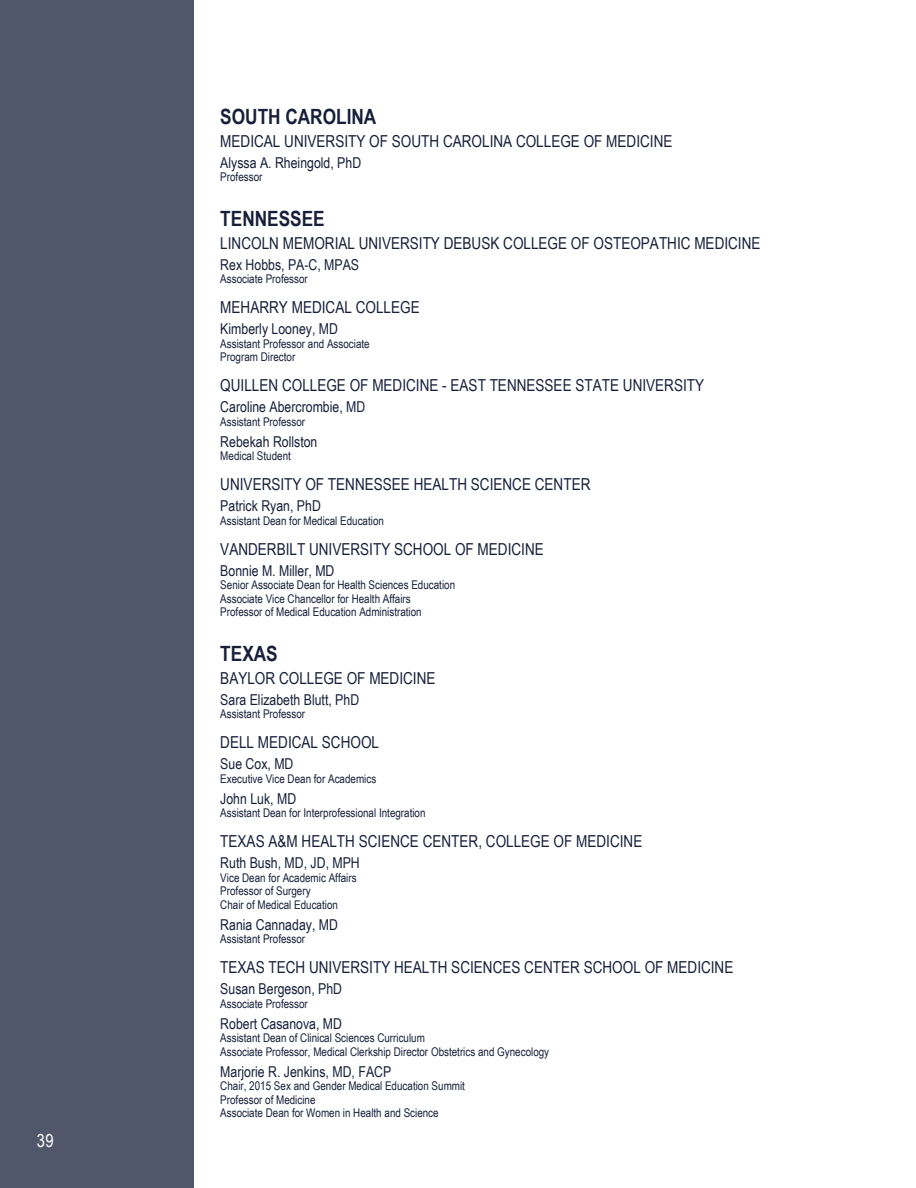
<style>
.page{position:relative;width:916px;height:1188px;background:#fff}
.page>*{position:absolute;margin:0;border:0;box-sizing:border-box;transform-origin:0 0}
.t1{font:700 21px "Arial Narrow";color:#171f3a}
.t2{font:18px "Arial Narrow";color:#fff}
.t3{font:16.5px "Arial Narrow";color:#171f3a}
.t4{font:15px "Arial Narrow";color:#171f3a}
.t5{font:12px/13.5px "Arial Narrow";color:#171f3a}
</style>
<div class="page">
<div style="left:0;top:0;width:193px;height:1188px;background:#51576b"></div>
<hr style="left:0;top:0;width:1px;height:1188px;background:#171f3a">
<hr style="left:0;top:1187px;width:192px;height:1px;background:#171f3a">
<h2 class="t2" style="left:37px;top:1128px;width:18px">39</h2>
<h1 class="t1" style="left:220px;top:101px;width:157px">SOUTH CAROLINA</h1>
<h3 class="t3" style="left:220px;top:129px;width:453px">MEDICAL UNIVERSITY OF SOUTH CAROLINA COLLEGE OF MEDICINE</h3>
<p class="t4" style="left:220px;top:151px;width:142px">Alyssa A. Rheingold, PhD</p>
<p class="t5" style="left:220px;top:170px;width:44px">Professor</p>
<h1 class="t1" style="left:220px;top:203px;width:106px">TENNESSEE</h1>
<h3 class="t3" style="left:220px;top:231px;width:541px">LINCOLN MEMORIAL UNIVERSITY DEBUSK COLLEGE OF OSTEOPATHIC MEDICINE</h3>
<p class="t4" style="left:220px;top:253px;width:140px">Rex Hobbs, PA-C, MPAS</p>
<p class="t5" style="left:220px;top:272px;width:89px">Associate Professor</p>
<h3 class="t3" style="left:220px;top:295px;width:201px">MEHARRY MEDICAL COLLEGE</h3>
<p class="t4" style="left:220px;top:318px;width:119px">Kimberly Looney, MD</p>
<p class="t5" style="left:220px;top:336px;width:151px">Assistant Professor and Associate<br>Program Director</p>
<h3 class="t3" style="left:220px;top:373px;width:485px">QUILLEN COLLEGE OF MEDICINE - EAST TENNESSEE STATE UNIVERSITY</h3>
<p class="t4" style="left:220px;top:396px;width:146px">Caroline Abercrombie, MD</p>
<p class="t5" style="left:220px;top:414px;width:86px">Assistant Professor</p>
<p class="t4" style="left:220px;top:430px;width:99px">Rebekah Rollston</p>
<p class="t5" style="left:220px;top:449px;width:72px">Medical Student</p>
<h3 class="t3" style="left:220px;top:472px;width:371px">UNIVERSITY OF TENNESSEE HEALTH SCIENCE CENTER</h3>
<p class="t4" style="left:220px;top:495px;width:102px">Patrick Ryan, PhD</p>
<p class="t5" style="left:220px;top:513px;width:165px">Assistant Dean for Medical Education</p>
<h3 class="t3" style="left:220px;top:537px;width:325px">VANDERBILT UNIVERSITY SCHOOL OF MEDICINE</h3>
<p class="t4" style="left:220px;top:559px;width:116px">Bonnie M. Miller, MD</p>
<p class="t5" style="left:220px;top:578px;width:236px">Senior Associate Dean for Health Sciences Education<br>Associate Vice Chancellor for Health Affairs<br>Professor of Medical Education Administration</p>
<h1 class="t1" style="left:220px;top:638px;width:59px">TEXAS</h1>
<h3 class="t3" style="left:220px;top:666px;width:217px">BAYLOR COLLEGE OF MEDICINE</h3>
<p class="t4" style="left:220px;top:688px;width:140px">Sara Elizabeth Blutt, PhD</p>
<p class="t5" style="left:220px;top:707px;width:86px">Assistant Professor</p>
<h3 class="t3" style="left:220px;top:730px;width:160px">DELL MEDICAL SCHOOL</h3>
<p class="t4" style="left:220px;top:753px;width:75px">Sue Cox, MD</p>
<p class="t5" style="left:220px;top:771px;width:157px">Executive Vice Dean for Academics</p>
<p class="t4" style="left:220px;top:787px;width:77px">John Luk, MD</p>
<p class="t5" style="left:220px;top:806px;width:207px">Assistant Dean for Interprofessional Integration</p>
<h3 class="t3" style="left:220px;top:829px;width:423px">TEXAS A&amp;M HEALTH SCIENCE CENTER, COLLEGE OF MEDICINE</h3>
<p class="t4" style="left:220px;top:852px;width:141px">Ruth Bush, MD, JD, MPH</p>
<p class="t5" style="left:220px;top:870px;width:138px">Vice Dean for Academic Affairs<br>Professor of Surgery<br>Chair of Medical Education</p>
<p class="t4" style="left:220px;top:913px;width:119px">Rania Cannaday, MD</p>
<p class="t5" style="left:220px;top:932px;width:86px">Assistant Professor</p>
<h3 class="t3" style="left:220px;top:955px;width:514px">TEXAS TECH UNIVERSITY HEALTH SCIENCES CENTER SCHOOL OF MEDICINE</h3>
<p class="t4" style="left:220px;top:978px;width:123px">Susan Bergeson, PhD</p>
<p class="t5" style="left:220px;top:996px;width:89px">Associate Professor</p>
<p class="t4" style="left:220px;top:1012px;width:123px">Robert Casanova, MD</p>
<p class="t5" style="left:220px;top:1031px;width:330px">Assistant Dean of Clinical Sciences Curriculum<br>Associate Professor, Medical Clerkship Director Obstetrics and Gynecology</p>
<p class="t4" style="left:220px;top:1060px;width:172px">Marjorie R. Jenkins, MD, FACP</p>
<p class="t5" style="left:220px;top:1079px;width:246px">Chair, 2015 Sex and Gender Medical Education Summit<br>Professor of Medicine<br>Associate Dean for Women in Health and Science</p>
</div>
